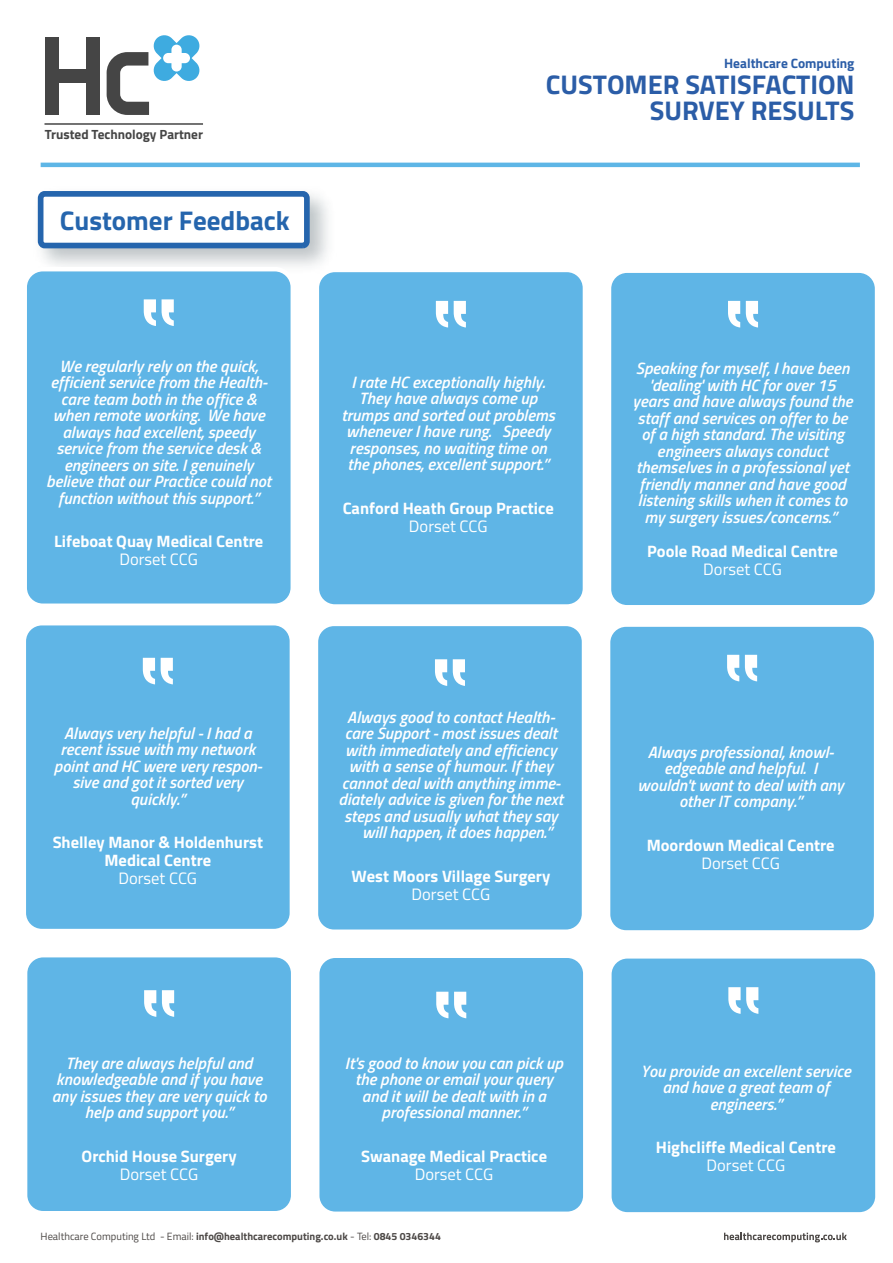
<style>
.page{position:relative;width:893px;height:1263px;background:#fff}
.page>*{position:absolute;margin:0;border:0;box-sizing:border-box;transform-origin:0 0}
.t1{font:700 27px/25.8px "Titillium Web";color:#2b5da7;text-align:right}
.t2{font:700 27px "Titillium Web";color:#2565ad}
.t3{font:italic 600 16.5px/16.5px "Titillium Web";color:#fff;text-align:center}
.t4{font:700 16.5px/18px "Titillium Web";color:#fff;text-align:center}
.t5{font:16.5px "Titillium Web";color:#fff}
.t6{font:700 13.5px "Titillium Web";color:#2b5da7}
.t7{font:700 13.35px "Titillium Web";color:#454545}
.t8{font:700 10.5px "Titillium Web";color:#4d4947}
.s1{font-weight:400}
</style>
<div class="page">
<div style="left:38px;top:191px;width:272px;height:57px;background:#fff;border:6px solid #2565ad;border-radius:4px"></div>
<hr style="left:41px;top:163px;width:819px;height:4px;background:#5eb6e6">
<svg style="left:724px;top:1233px;width:123px;height:9px"></svg>
<div style="left:24px;top:623px;width:268px;height:308px;background:#5fb5e6;border-radius:18px"></div>
<div style="left:22px;top:621px;width:272px;height:312px;border:4px solid #fff;border-radius:18px"></div>
<svg style="left:143px;top:658px;width:30px;height:26px"></svg>
<div style="left:316px;top:624px;width:268px;height:308px;background:#5fb5e6;border-radius:18px"></div>
<div style="left:314px;top:622px;width:272px;height:312px;border:4px solid #fff;border-radius:18px"></div>
<svg style="left:435px;top:659px;width:30px;height:27px"></svg>
<div style="left:608px;top:625px;width:268px;height:307px;background:#5fb5e6;border-radius:18px"></div>
<div style="left:606px;top:622px;width:272px;height:313px;border:4px solid #fff;border-radius:18px"></div>
<svg style="left:727px;top:655px;width:30px;height:26px"></svg>
<div style="left:25px;top:269px;width:268px;height:337px;background:#5fb5e6;border-radius:18px"></div>
<div style="left:22px;top:267px;width:273px;height:341px;border:4px solid #fff;border-radius:18px"></div>
<svg style="left:144px;top:299px;width:30px;height:27px"></svg>
<div style="left:317px;top:270px;width:268px;height:336px;background:#5fb5e6;border-radius:18px"></div>
<div style="left:315px;top:268px;width:272px;height:341px;border:4px solid #fff;border-radius:18px"></div>
<svg style="left:436px;top:301px;width:30px;height:27px"></svg>
<div style="left:609px;top:271px;width:268px;height:336px;background:#5fb5e6;border-radius:18px"></div>
<div style="left:607px;top:268px;width:272px;height:341px;border:4px solid #fff;border-radius:18px"></div>
<svg style="left:728px;top:301px;width:30px;height:27px"></svg>
<div style="left:25px;top:955px;width:268px;height:258px;background:#5fb5e6;border-radius:18px"></div>
<div style="left:23px;top:953px;width:272px;height:262px;border:4px solid #fff;border-radius:18px"></div>
<svg style="left:144px;top:990px;width:30px;height:27px"></svg>
<div style="left:317px;top:956px;width:268px;height:258px;background:#5fb5e6;border-radius:18px"></div>
<div style="left:315px;top:953px;width:273px;height:263px;border:4px solid #fff;border-radius:18px"></div>
<svg style="left:436px;top:992px;width:30px;height:26px"></svg>
<div style="left:609px;top:956px;width:268px;height:258px;background:#5fb5e6;border-radius:18px"></div>
<div style="left:607px;top:954px;width:273px;height:262px;border:4px solid #fff;border-radius:18px"></div>
<svg style="left:728px;top:987px;width:30px;height:27px"></svg>
<div style="left:87px;top:37px;width:13px;height:77px;background:#454545"></div>
<div style="left:45px;top:37px;width:14px;height:77px;background:#454545"></div>
<div style="left:49px;top:69px;width:41px;height:14px;background:#454545"></div>
<svg style="left:107px;top:35px;width:93px;height:80px"></svg>
<hr style="left:44px;top:123px;width:159px;height:2px;background:#454545">
<p class="t7" style="left:45px;top:124px;width:160px">Trusted Technology Partner</p>
<h1 class="t2" style="left:60px;top:199px;width:232px">Customer Feedback</h1>
<p class="t3" style="left:46px;top:357px;width:227px">We regularly rely on the quick, efficient service from the Health&shy;care team both in the office &amp; when remote working. We have always had excellent, speedy service from the service desk &amp; engineers on site. I genuinely believe that our Practice could not function without this support.”</p>
<p class="t4" style="left:54px;top:532px;width:211px">Lifeboat Quay Medical Centre</p>
<p class="t5" style="left:119px;top:547px;width:80px">Dorset CCG</p>
<p class="t6" style="left:724px;top:53px;width:132px">Healthcare Computing</p>
<h1 class="t1" style="left:546px;top:70px;width:310px">CUSTOMER SATISFACTION<br>SURVEY RESULTS</h1>
<p class="t3" style="left:342px;top:373px;width:215px">I rate HC exceptionally highly.<br>They have always come up trumps and sorted out problems whenever I have rung. Speedy responses, no waiting time on the phones, excellent support.”</p>
<p class="t4" style="left:343px;top:498px;width:213px">Canford Heath Group Practice</p>
<p class="t5" style="left:409px;top:514px;width:80px">Dorset CCG</p>
<p class="t3" style="left:633px;top:359px;width:222px">Speaking for myself, I have been 'dealing' with HC for over 15 years and have always found the staff and services on offer to be of a high standard. The visiting engineers always conduct themselves in a professional yet friendly manner and have good listening skills when it comes to my surgery issues/concerns.”</p>
<p class="t4" style="left:647px;top:541px;width:192px">Poole Road Medical Centre</p>
<p class="t5" style="left:703px;top:557px;width:80px">Dorset CCG</p>
<p class="t3" style="left:54px;top:723px;width:209px">Always very helpful - I had a recent issue with my network point and HC were very respon&shy;sive and got it sorted very quickly.”</p>
<p class="t4" style="left:53px;top:832px;width:212px">Shelley Manor &amp; Holdenhurst<br>Medical Centre</p>
<p class="t5" style="left:119px;top:866px;width:80px">Dorset CCG</p>
<p class="t3" style="left:347px;top:707px;width:210px">Always good to contact Health-</p>
<p class="t3" style="left:345px;top:724px;width:214px">care Support - most issues dealt</p>
<p class="t3" style="left:345px;top:740px;width:213px">with immediately and efficiency</p>
<p class="t3" style="left:349px;top:757px;width:206px">with a sense of humour. If they</p>
<p class="t3" style="left:342px;top:773px;width:220px">cannot deal with anything imme-</p>
<p class="t3" style="left:338px;top:790px;width:226px">diately advice is given for the next</p>
<p class="t3" style="left:344px;top:806px;width:215px">steps and usually what they say</p>
<p class="t3" style="left:362px;top:823px;width:192px">will happen, it does happen.”</p>
<p class="t4" style="left:352px;top:866px;width:200px">West Moors Village Surgery</p>
<p class="t5" style="left:412px;top:882px;width:80px">Dorset CCG</p>
<p class="t3" style="left:637px;top:742px;width:208px">Always professional, knowl&shy;edgeable and helpful. I wouldn't want to deal with any other IT company.”</p>
<p class="t4" style="left:647px;top:835px;width:190px">Moordown Medical Centre</p>
<p class="t5" style="left:701px;top:851px;width:80px">Dorset CCG</p>
<p class="t3" style="left:52px;top:1054px;width:216px">They are always helpful and knowledgeable and if you have any issues they are very quick to help and support you.”</p>
<p class="t4" style="left:82px;top:1146px;width:157px">Orchid House Surgery</p>
<p class="t5" style="left:120px;top:1162px;width:80px">Dorset CCG</p>
<p class="t3" style="left:345px;top:1054px;width:220px">It's good to know you can pick up the phone or email your query and it will be dealt with in a professional manner.”</p>
<p class="t4" style="left:361px;top:1146px;width:188px">Swanage Medical Practice</p>
<p class="t5" style="left:415px;top:1162px;width:80px">Dorset CCG</p>
<p class="t3" style="left:641px;top:1062px;width:212px">You provide an excellent service and have a great team of engineers.”</p>
<p class="t4" style="left:656px;top:1137px;width:182px">Highcliffe Medical Centre</p>
<p class="t5" style="left:707px;top:1153px;width:80px">Dorset CCG</p>
<p class="t8" style="left:41px;top:1228px;width:402px"><span class="s1">Healthcare Computing Ltd - Email:</span> info@healthcarecomputing.co.uk <span class="s1">- Tel:</span> 0845 0346344</p>
</div>
